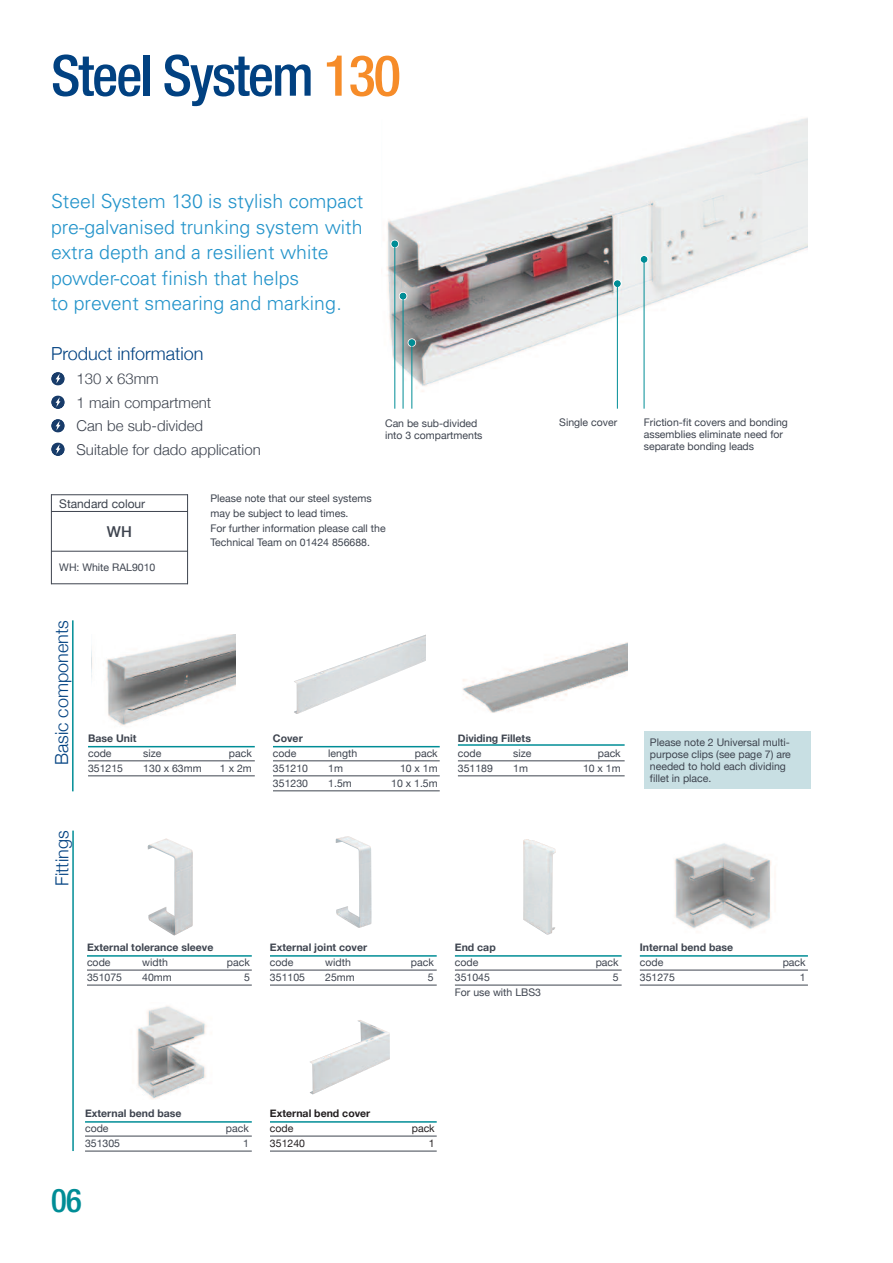
<style>
.page{position:relative;width:893px;height:1263px;background:#fff}
.page>*{position:absolute;margin:0;border:0;box-sizing:border-box;transform-origin:0 0}
.t1{font:500 condensed 56.55px "Helvetica Neue";letter-spacing:-.035em;color:#014181}
.t2{font:500 condensed 32.7px "Helvetica Neue";color:#008d96}
.t3{font:300 19.5px/25.5px "Univers";color:#2293ca}
.t4{font:300 18px "Helvetica Neue";color:#014181}
.t5{font:300 15px/23.5px "Helvetica Neue";color:#3e444f}
.t6{font:500 15px "Helvetica Neue";color:#3e444f}
.t7{font:12px "Helvetica Neue";color:#3e444f}
.t8{font:10.5px/12px "Helvetica Neue";color:#3e444f}
.t9{font:700 10.5px "Helvetica Neue";color:#3e444f}
.t10{font:700 10.5px "Helvetica Neue";color:#231f20}
.t11{font:10.5px "Helvetica Neue";color:#231f20}
.s1{color:#f68c29}
</style>
<div class="page">
<img style="left:148px;top:838px;width:45px;height:97px">
<img style="left:336px;top:836px;width:35px;height:92px">
<img style="left:523px;top:839px;width:33px;height:96px">
<hr style="left:87px;top:955px;width:165px;height:2px;background:#008d96">
<hr style="left:87px;top:970px;width:165px;height:1px;background:#3e444f">
<hr style="left:87px;top:985px;width:165px;height:1px;background:#3e444f">
<hr style="left:270px;top:955px;width:167px;height:2px;background:#008d96">
<hr style="left:270px;top:970px;width:167px;height:1px;background:#3e444f">
<hr style="left:270px;top:985px;width:167px;height:1px;background:#3e444f">
<hr style="left:455px;top:955px;width:167px;height:2px;background:#008d96">
<hr style="left:455px;top:970px;width:167px;height:1px;background:#3e444f">
<hr style="left:455px;top:985px;width:167px;height:1px;background:#3e444f">
<img style="left:673px;top:843px;width:98px;height:86px">
<hr style="left:640px;top:955px;width:168px;height:2px;background:#008d96">
<hr style="left:640px;top:970px;width:168px;height:1px;background:#3e444f">
<hr style="left:640px;top:985px;width:168px;height:1px;background:#3e444f">
<img style="left:137px;top:1006px;width:70px;height:93px">
<hr style="left:85px;top:1121px;width:167px;height:2px;background:#008d96">
<hr style="left:85px;top:1136px;width:167px;height:1px;background:#3e444f">
<hr style="left:85px;top:1151px;width:167px;height:1px;background:#3e444f">
<img style="left:310px;top:1020px;width:80px;height:74px">
<hr style="left:270px;top:1121px;width:167px;height:2px;background:#008d96">
<hr style="left:270px;top:1136px;width:167px;height:1px;background:#3e444f">
<hr style="left:270px;top:1151px;width:167px;height:1px;background:#3e444f">
<svg style="left:51px;top:372px;width:14px;height:13px"></svg>
<svg style="left:51px;top:396px;width:14px;height:13px"></svg>
<svg style="left:51px;top:419px;width:14px;height:13px"></svg>
<svg style="left:51px;top:443px;width:14px;height:13px"></svg>
<img style="left:387px;top:118px;width:421px;height:291px">
<div style="left:614px;top:280px;width:7px;height:7px;background:#008d96;border-radius:50%"></div>
<div style="left:613px;top:279px;width:9px;height:9px;border:2px solid #fff;border-radius:50%"></div>
<div style="left:641px;top:256px;width:7px;height:7px;background:#008d96;border-radius:50%"></div>
<div style="left:640px;top:255px;width:8px;height:9px;border:2px solid #fff;border-radius:50%"></div>
<div style="left:400px;top:293px;width:7px;height:7px;background:#008d96;border-radius:50%"></div>
<div style="left:399px;top:292px;width:8px;height:8px;border:2px solid #fff;border-radius:50%"></div>
<div style="left:391px;top:240px;width:7px;height:7px;background:#008d96;border-radius:50%"></div>
<div style="left:390px;top:240px;width:9px;height:8px;border:2px solid #fff;border-radius:50%"></div>
<div style="left:408px;top:339px;width:7px;height:7px;background:#008d96;border-radius:50%"></div>
<div style="left:408px;top:338px;width:8px;height:9px;border:2px solid #fff;border-radius:50%"></div>
<hr style="left:403px;top:297px;width:1px;height:112px;background:#008d96">
<hr style="left:394px;top:244px;width:1px;height:165px;background:#008d96">
<hr style="left:411px;top:343px;width:1px;height:66px;background:#008d96">
<hr style="left:617px;top:284px;width:1px;height:125px;background:#008d96">
<hr style="left:644px;top:261px;width:1px;height:148px;background:#008d96">
<img style="left:91px;top:634px;width:144px;height:92px">
<img style="left:294px;top:634px;width:132px;height:80px">
<img style="left:462px;top:642px;width:166px;height:71px">
<hr style="left:88px;top:746px;width:167px;height:1px;background:#008d96">
<hr style="left:88px;top:760px;width:167px;height:1px;background:#3e444f">
<hr style="left:88px;top:775px;width:167px;height:1px;background:#3e444f">
<hr style="left:273px;top:746px;width:167px;height:1px;background:#008d96">
<hr style="left:273px;top:760px;width:167px;height:1px;background:#3e444f">
<hr style="left:273px;top:775px;width:167px;height:1px;background:#3e444f">
<hr style="left:273px;top:790px;width:167px;height:1px;background:#3e444f">
<hr style="left:458px;top:744px;width:167px;height:2px;background:#008d96">
<hr style="left:458px;top:760px;width:167px;height:1px;background:#3e444f">
<hr style="left:458px;top:775px;width:167px;height:1px;background:#3e444f">
<hr style="left:72px;top:620px;width:2px;height:171px;background:#008d96">
<hr style="left:72px;top:830px;width:2px;height:321px;background:#008d96">
<div style="left:645px;top:731px;width:166px;height:58px;background:#c8dfe3"></div>
<hr style="left:51px;top:494px;width:1px;height:90px;background:#3e444f">
<hr style="left:187px;top:494px;width:1px;height:90px;background:#3e444f">
<hr style="left:51px;top:494px;width:137px;height:1px;background:#3e444f">
<hr style="left:51px;top:511px;width:137px;height:1px;background:#3e444f">
<hr style="left:51px;top:551px;width:137px;height:1px;background:#3e444f">
<hr style="left:51px;top:583px;width:137px;height:1px;background:#3e444f">
<h1 class="t1" style="left:51px;top:55px;width:351px">Steel System <span class="s1">130</span></h1>
<h3 class="t3" style="left:51px;top:190px;width:314px">Steel System 130 is stylish compact pre-galvanised trunking system with extra depth and a resilient white powder-coat finish that helps<br>to prevent smearing and marking.</h3>
<h3 class="t4" style="left:51px;top:343px;width:154px">Product information</h3>
<h3 class="t5" style="left:77px;top:367px;width:186px">130 x 63mm<br>1 main compartment<br>Can be sub-divided<br>Suitable for dado application</h3>
<p class="t8" style="left:385px;top:417px;width:99px">Can be sub-divided into 3 compartments</p>
<p class="t7" style="left:59px;top:496px;width:88px">Standard colour</p>
<h3 class="t6" style="left:107px;top:522px;width:26px">WH</h3>
<p class="t8" style="left:59px;top:561px;width:98px">WH: White RAL9010</p>
<p class="t8" style="left:210px;top:491px;width:177px;line-height:14.7px">Please note that our steel systems may be subject to lead times.<br>For further information please call the Technical Team on 01424 856688.</p>
<p class="t8" style="left:559px;top:416px;width:59px">Single cover</p>
<p class="t8" style="left:644px;top:416px;width:146px">Friction-fit covers and bonding assemblies eliminate need for separate bonding leads</p>
<h3 class="t4" style="left:51px;top:765px;width:147px;rotate:-90deg">Basic components</h3>
<p class="t9" style="left:88px;top:731px;width:50px">Base Unit</p>
<p class="t8" style="left:88px;top:747px;width:25px">code</p>
<p class="t8" style="left:143px;top:747px;width:20px">size</p>
<p class="t8" style="left:229px;top:747px;width:24px">pack</p>
<p class="t8" style="left:88px;top:762px;width:37px">351215</p>
<p class="t8" style="left:143px;top:762px;width:60px">130 x 63mm</p>
<p class="t8" style="left:220px;top:762px;width:33px">1x2m</p>
<h3 class="t4" style="left:51px;top:886px;width:57px;rotate:-90deg">Fittings</h3>
<p class="t9" style="left:273px;top:731px;width:31px">Cover</p>
<p class="t8" style="left:273px;top:747px;width:25px">code</p>
<p class="t8" style="left:328px;top:747px;width:30px">length</p>
<p class="t8" style="left:415px;top:747px;width:24px">pack</p>
<p class="t8" style="left:273px;top:762px;width:37px">351210</p>
<p class="t8" style="left:328px;top:762px;width:16px">1m</p>
<p class="t8" style="left:400px;top:762px;width:39px">10 x 1m</p>
<p class="t8" style="left:273px;top:777px;width:37px">351230</p>
<p class="t8" style="left:328px;top:777px;width:25px">1.5m</p>
<p class="t8" style="left:391px;top:777px;width:48px">10 x 1.5m</p>
<p class="t9" style="left:458px;top:731px;width:75px">Dividing Fillets</p>
<p class="t8" style="left:458px;top:747px;width:25px">code</p>
<p class="t8" style="left:513px;top:747px;width:20px">size</p>
<p class="t8" style="left:598px;top:747px;width:24px">pack</p>
<p class="t8" style="left:458px;top:762px;width:37px">351189</p>
<p class="t8" style="left:513px;top:762px;width:16px">1m</p>
<p class="t8" style="left:583px;top:762px;width:39px">10 x 1m</p>
<p class="t8" style="left:650px;top:736px;width:142px">Please note 2 Universal multi&shy;purpose clips (see page 7) are needed to hold each dividing fillet in place.</p>
<p class="t9" style="left:87px;top:941px;width:128px">External tolerance sleeve</p>
<p class="t8" style="left:87px;top:956px;width:25px">code</p>
<p class="t8" style="left:142px;top:956px;width:27px">width</p>
<p class="t8" style="left:227px;top:956px;width:24px">pack</p>
<p class="t8" style="left:87px;top:971px;width:37px">351075</p>
<p class="t8" style="left:142px;top:971px;width:31px">40mm</p>
<p class="t8" style="left:244px;top:971px;width:7px">5</p>
<p class="t9" style="left:270px;top:941px;width:99px">External joint cover</p>
<p class="t8" style="left:270px;top:956px;width:25px">code</p>
<p class="t8" style="left:325px;top:956px;width:27px">width</p>
<p class="t8" style="left:411px;top:956px;width:24px">pack</p>
<p class="t8" style="left:270px;top:971px;width:37px">351105</p>
<p class="t8" style="left:325px;top:971px;width:31px">25mm</p>
<p class="t8" style="left:428px;top:971px;width:7px">5</p>
<p class="t9" style="left:455px;top:941px;width:42px">End cap</p>
<p class="t8" style="left:455px;top:956px;width:25px">code</p>
<p class="t8" style="left:596px;top:956px;width:24px">pack</p>
<p class="t8" style="left:455px;top:971px;width:37px">351045</p>
<p class="t8" style="left:613px;top:971px;width:7px">5</p>
<p class="t8" style="left:455px;top:986px;width:88px">For use with LBS3</p>
<p class="t9" style="left:640px;top:941px;width:95px">Internal bend base</p>
<p class="t8" style="left:640px;top:956px;width:25px">code</p>
<p class="t8" style="left:783px;top:956px;width:24px">pack</p>
<p class="t8" style="left:640px;top:971px;width:37px">351275</p>
<p class="t8" style="left:800px;top:971px;width:7px">1</p>
<p class="t9" style="left:85px;top:1107px;width:98px">External bend base</p>
<p class="t8" style="left:85px;top:1122px;width:25px">code</p>
<p class="t8" style="left:226px;top:1122px;width:24px">pack</p>
<p class="t8" style="left:85px;top:1137px;width:37px">351305</p>
<p class="t8" style="left:243px;top:1137px;width:7px">1</p>
<h2 class="t2" style="left:51px;top:1189px;width:32px">06</h2>
<p class="t10" style="left:270px;top:1107px;width:102px">External bend cover</p>
<p class="t11" style="left:270px;top:1122px;width:25px">code</p>
<p class="t11" style="left:412px;top:1122px;width:24px">pack</p>
<p class="t11" style="left:270px;top:1137px;width:37px">351240</p>
<p class="t11" style="left:429px;top:1137px;width:7px">1</p>
</div>
